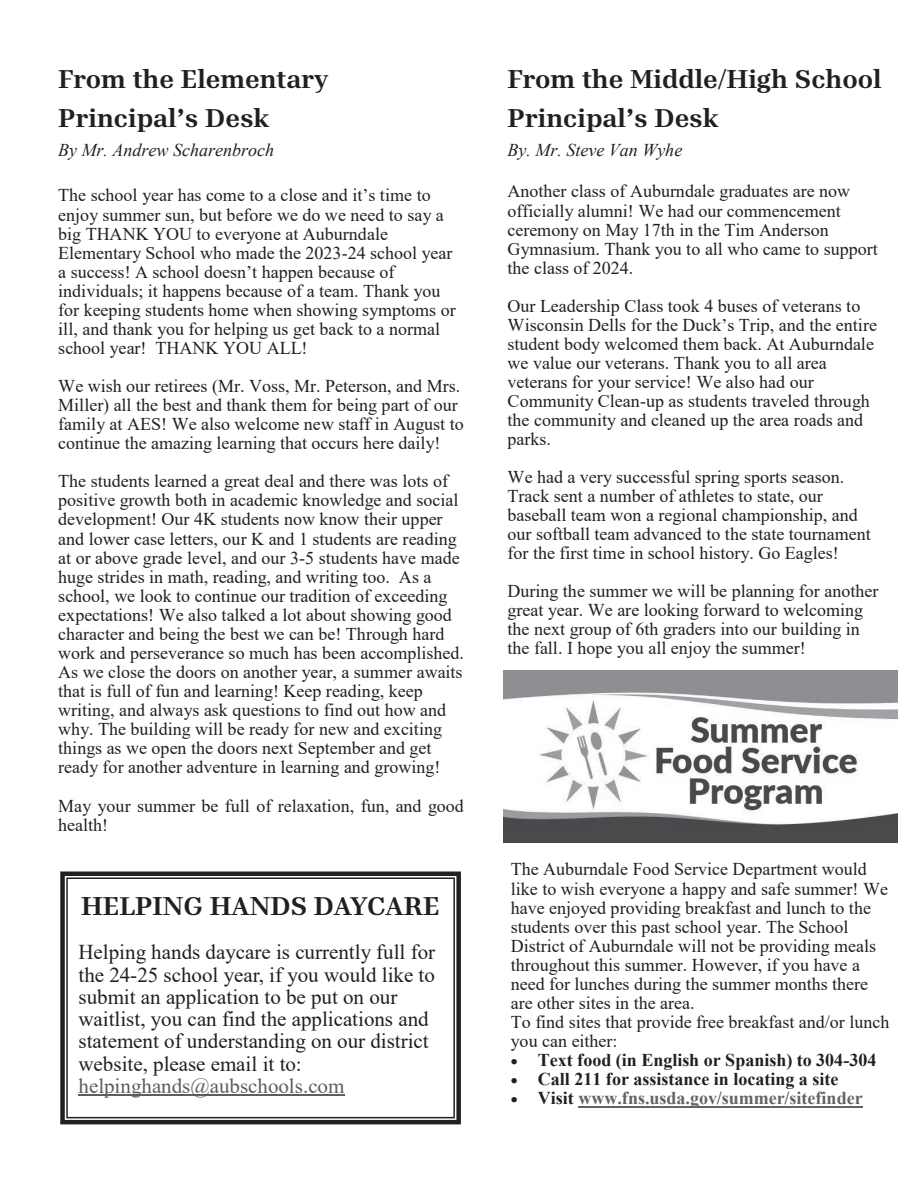
<style>
.page{position:relative;width:918px;height:1188px;background:#fff}
.page>*{position:absolute;margin:0;border:0;box-sizing:border-box;transform-origin:0 0}
.t1{font:700 27px/39.3px "Aptos Serif";color:#231f20}
.t2{font:21px/22.2px "Times New Roman";color:#231f20}
.t3{font:18px/19px "Times New Roman";color:#231f20}
.t4{font:700 18px "Times New Roman";color:#231f20}
.t5{font:italic 18px "Times New Roman";color:#231f20}
.t6{font:700 18px "Times New Roman";color:#636366}
.s1{color:#5d5d60}
.s2{color:#231f20}
</style>
<div class="page">
<svg style="left:60px;top:872px;width:401px;height:252px"></svg>
<hr style="left:78px;top:1095px;width:267px;height:1px;background:#5d5d60">
<hr style="left:578px;top:1106px;width:285px;height:2px;background:#636366">
<img style="left:503px;top:670px;width:394px;height:173px">
<p class="t1" style="left:58px;top:58px;width:271px">From the Elementary<br>Principal’s Desk</p>
<p class="t5" style="left:58px;top:138px;width:217px">By Mr. Andrew Scharenbroch</p>
<p class="t3" style="left:58px;top:185px;width:399px">The school year has come to a close and it’s time to enjoy summer sun, but before we do we need to say a big THANK YOU to everyone at Auburndale Elementary School who made the 2023-24 school year a success! A school doesn’t happen because of individuals; it happens because of a team. Thank you for keeping students home when showing symptoms or ill, and thank you for helping us get back to a normal school year! THANK YOU ALL!</p>
<p class="t3" style="left:58px;top:376px;width:407px">We wish our retirees (Mr. Voss, Mr. Peterson, and Mrs.<br>Miller) all the best and thank them for being part of our family at AES! We also welcome new staff in August to continue the amazing learning that occurs here daily!</p>
<p class="t3" style="left:58px;top:471px;width:407px">The students learned a great deal and there was lots of positive growth both in academic knowledge and social development! Our 4K students now know their upper and lower case letters, our K and 1 students are reading at or above grade level, and our 3-5 students have made huge strides in math, reading, and writing too. As a school, we look to continue our tradition of exceeding expectations! We also talked a lot about showing good character and being the best we can be! Through hard work and perseverance so much has been accomplished.<br>As we close the doors on another year, a summer awaits that is full of fun and learning! Keep reading, keep writing, and always ask questions to find out how and why. The building will be ready for new and exciting things as we open the doors next September and get ready for another adventure in learning and growing!</p>
<p class="t3" style="left:58px;top:795px;width:407px">May your summer be full of relaxation, fun, and good health!</p>
<p class="t1" style="left:81px;top:886px;width:360px">HELPING HANDS DAYCARE</p>
<p class="t2" style="left:78px;top:941px;width:358px">Helping hands daycare is currently full for the 24-25 school year, if you would like to submit an application to be put on our waitlist, you can find the applications and statement of understanding on our district website, please email it to: <span class="s1">helpinghands@aubschools.com</span></p>
<p class="t1" style="left:508px;top:58px;width:376px">From the Middle/High School<br>Principal’s Desk</p>
<p class="t5" style="left:508px;top:138px;width:176px">By. Mr. Steve Van Wyhe</p>
<p class="t3" style="left:508px;top:181px;width:372px">Another class of Auburndale graduates are now officially alumni! We had our commencement ceremony on May 17th in the Tim Anderson Gymnasium. Thank you to all who came to support the class of 2024.</p>
<p class="t3" style="left:508px;top:295px;width:371px">Our Leadership Class took 4 buses of veterans to Wisconsin Dells for the Duck’s Trip, and the entire student body welcomed them back. At Auburndale we value our veterans. Thank you to all area veterans for your service! We also had our Community Clean-up as students traveled through the community and cleaned up the area roads and parks.</p>
<p class="t3" style="left:508px;top:467px;width:365px">We had a very successful spring sports season.<br>Track sent a number of athletes to state, our baseball team won a regional championship, and our softball team advanced to the state tournament for the first time in school history. Go Eagles!</p>
<p class="t3" style="left:508px;top:581px;width:372px">During the summer we will be planning for another great year. We are looking forward to welcoming the next group of 6th graders into our building in the fall. I hope you all enjoy the summer!</p>
<p class="t3" style="left:511px;top:859px;width:380px">The Auburndale Food Service Department would like to wish everyone a happy and safe summer! We have enjoyed providing breakfast and lunch to the students over this past school year. The School District of Auburndale will not be providing meals throughout this summer. However, if you have a need for lunches during the summer months there are other sites in the area.<br>To find sites that provide free breakfast and/or lunch you can either:</p>
<p class="t4" style="left:511px;top:1047px;width:367px">• Text food (in English or Spanish) to 304-304</p>
<p class="t4" style="left:511px;top:1066px;width:329px">• Call 211 for assistance in locating a site</p>
<p class="t6" style="left:511px;top:1085px;width:353px"><span class="s2">• Visit</span> www.fns.usda.gov/summer/sitefinder</p>
</div>
